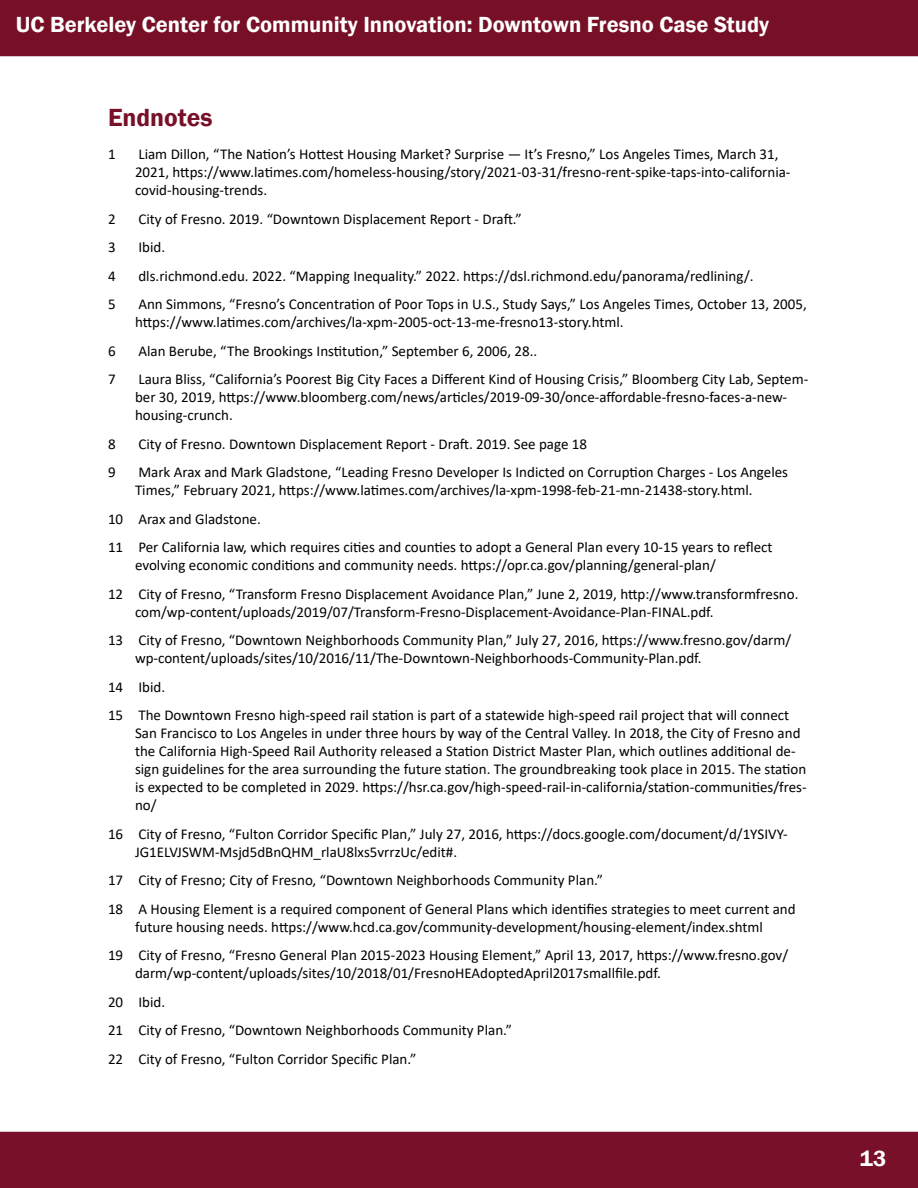
<style>
.page{position:relative;width:918px;height:1188px;background:#fff}
.page>*{position:absolute;margin:0;border:0;box-sizing:border-box;transform-origin:0 0}
.t1{font:600 25.5px "Franklin Gothic";color:#771028}
.t2{font:600 22.5px "Franklin Gothic";color:#fff}
.t3{font:15px/18px "Calibri";color:#000}
</style>
<div class="page">
<div style="left:0;top:0;width:918px;height:56px;background:#771027"></div>
<div style="left:0;top:1132px;width:918px;height:56px;background:#771028"></div>
<h2 class="t2" style="left:16px;top:11px;width:755px">UC Berkeley Center for Community Innovation: Downtown Fresno Case Study</h2>
<h1 class="t1" style="left:108px;top:102px;width:106px">Endnotes</h1>
<p class="t3" style="left:108px;top:145px;width:9px">1</p>
<p class="t3" style="left:135px;top:145px;width:657px">Liam Dillon, “The Nation’s Hottest Housing Market? Surprise — It’s Fresno,” Los Angeles Times, March 31,<br>2021, https://www.latimes.com/homeless-housing/story/2021-03-31/fresno-rent-spike-taps-into-california&shy;covid-housing-trends.</p>
<p class="t3" style="left:108px;top:210px;width:9px">2</p>
<p class="t3" style="left:138px;top:210px;width:385px">City of Fresno. 2019. “Downtown Displacement Report - Draft.”</p>
<p class="t3" style="left:108px;top:238px;width:9px">3</p>
<p class="t3" style="left:138px;top:238px;width:28px">Ibid.</p>
<p class="t3" style="left:108px;top:267px;width:9px">4</p>
<p class="t3" style="left:138px;top:267px;width:617px">dls.richmond.edu. 2022. “Mapping Inequality.” 2022. https://dsl.richmond.edu/panorama/redlining/.</p>
<p class="t3" style="left:108px;top:295px;width:9px">5</p>
<p class="t3" style="left:135px;top:295px;width:673px">Ann Simmons, “Fresno’s Concentration of Poor Tops in U.S., Study Says,” Los Angeles Times, October 13, 2005, https://www.latimes.com/archives/la-xpm-2005-oct-13-me-fresno13-story.html.</p>
<p class="t3" style="left:108px;top:342px;width:9px">6</p>
<p class="t3" style="left:138px;top:342px;width:400px">Alan Berube, “The Brookings Institution,” September 6, 2006, 28..</p>
<p class="t3" style="left:108px;top:370px;width:9px">7</p>
<p class="t3" style="left:135px;top:370px;width:675px">Laura Bliss, “California’s Poorest Big City Faces a Different Kind of Housing Crisis,” Bloomberg City Lab, Septem&shy;ber 30, 2019, https://www.bloomberg.com/news/articles/2019-09-30/once-affordable-fresno-faces-a-new&shy;housing-crunch.</p>
<p class="t3" style="left:108px;top:435px;width:9px">8</p>
<p class="t3" style="left:138px;top:435px;width:450px">City of Fresno. Downtown Displacement Report - Draft. 2019. See page 18</p>
<p class="t3" style="left:108px;top:463px;width:9px">9</p>
<p class="t3" style="left:135px;top:463px;width:655px">Mark Arax and Mark Gladstone, “Leading Fresno Developer Is Indicted on Corruption Charges - Los Angeles<br>Times,” February 2021, https://www.latimes.com/archives/la-xpm-1998-feb-21-mn-21438-story.html.</p>
<p class="t3" style="left:108px;top:504px;width:666px;line-height:28.5px">10 Arax and Gladstone.<br>11 Per California law, which requires cities and counties to adopt a General Plan every 10-15 years to reflect</p>
<p class="t3" style="left:108px;top:551px;width:692px;line-height:28.5px;text-indent:27px">evolving economic conditions and community needs. https://opr.ca.gov/planning/general-plan/<br>12 City of Fresno, “Transform Fresno Displacement Avoidance Plan,” June 2, 2019, http://www.transformfresno.</p>
<p class="t3" style="left:108px;top:597px;width:685px;line-height:28.5px;text-indent:27px">com/wp-content/uploads/2019/07/Transform-Fresno-Displacement-Avoidance-Plan-FINAL.pdf.<br>13 City of Fresno, “Downtown Neighborhoods Community Plan,” July 27, 2016, https://www.fresno.gov/darm/</p>
<p class="t3" style="left:108px;top:644px;width:683px;line-height:28.5px;text-indent:27px">wp-content/uploads/sites/10/2016/11/The-Downtown-Neighborhoods-Community-Plan.pdf.<br>14 Ibid.<br>15 The Downtown Fresno high-speed rail station is part of a statewide high-speed rail project that will connect</p>
<p class="t3" style="left:135px;top:724px;width:673px">San Francisco to Los Angeles in under three hours by way of the Central Valley. In 2018, the City of Fresno and the California High-Speed Rail Authority released a Station District Master Plan, which outlines additional de&shy;sign guidelines for the area surrounding the future station. The groundbreaking took place in 2015. The station is expected to be completed in 2029. https://hsr.ca.gov/high-speed-rail-in-california/station-communities/fres&shy;no/</p>
<p class="t3" style="left:135px;top:825px;width:654px;text-indent:-27px">16 City of Fresno, “Fulton Corridor Specific Plan,” July 27, 2016, https://docs.google.com/document/d/1YSIVY-<br>JG1ELVJSWM-Msjd5dBnQHM_rlaU8lxs5vrrzUc/edit#.</p>
<p class="t3" style="left:108px;top:866px;width:689px;line-height:28.5px">17 City of Fresno; City of Fresno, “Downtown Neighborhoods Community Plan.”<br>18 A Housing Element is a required component of General Plans which identifies strategies to meet current and</p>
<p class="t3" style="left:108px;top:912px;width:682px;line-height:28.5px;text-align:center">future housing needs. https://www.hcd.ca.gov/community-development/housing-element/index.shtml<br>19 City of Fresno, “Fresno General Plan 2015-2023 Housing Element,” April 13, 2017, https://www.fresno.gov/</p>
<p class="t3" style="left:108px;top:959px;width:554px;line-height:28.5px;text-indent:27px">darm/wp-content/uploads/sites/10/2018/01/FresnoHEAdoptedApril2017smallfile.pdf.<br>20 Ibid.<br>21 City of Fresno, “Downtown Neighborhoods Community Plan.”<br>22 City of Fresno, “Fulton Corridor Specific Plan.”</p>
<h2 class="t2" style="left:860px;top:1145px;width:28px">13</h2>
</div>
